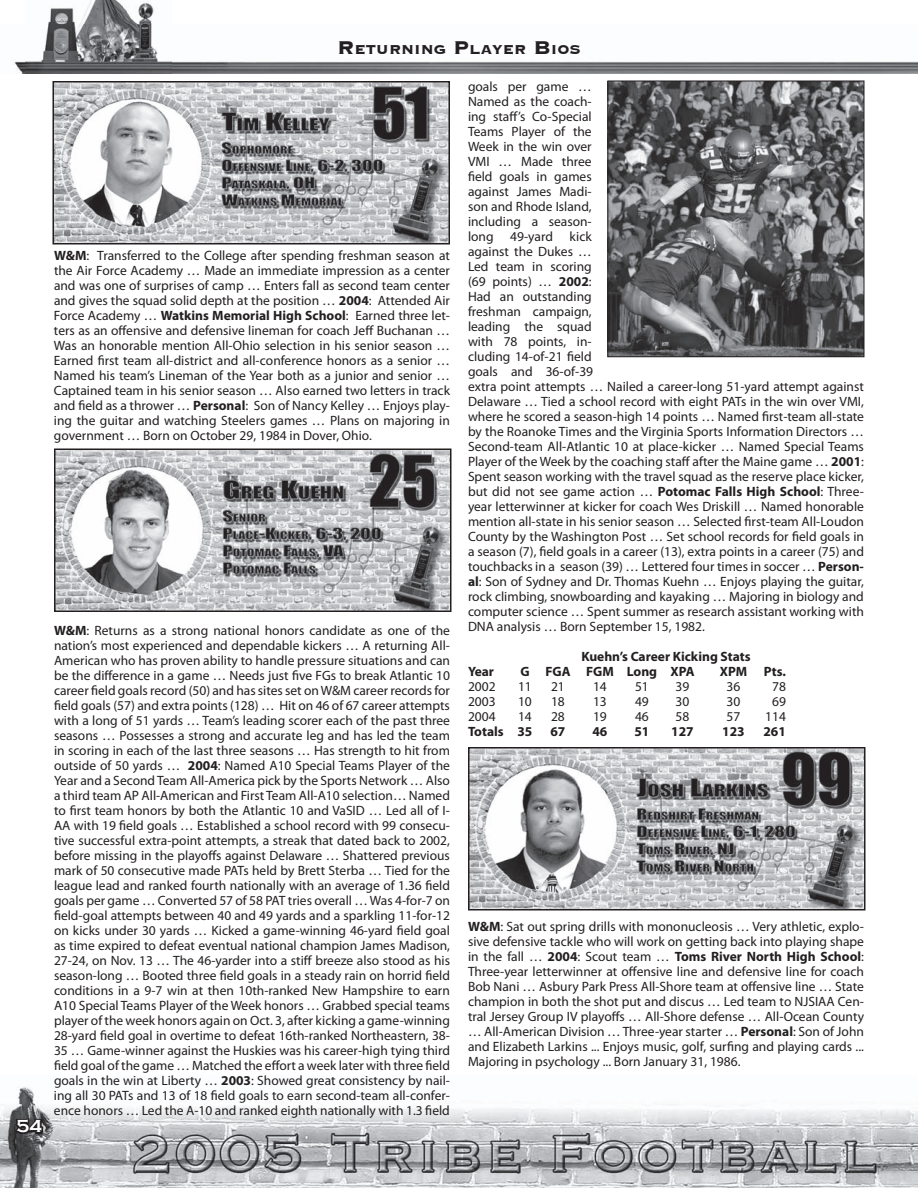
<style>
.page{position:relative;width:918px;height:1188px;background:#fff}
.page>*{position:absolute;margin:0;border:0;box-sizing:border-box;transform-origin:0 0}
.t1{font:700 18px "Copperplate Gothic";color:#fff}
.t2{font:700 16.8px "Copperplate";color:#231f20}
.t3{font:13.5px/15px "Myriad Pro";color:#231f20;text-align:justify}
.t4{font:700 13.5px "Myriad Pro";color:#231f20}
.s1{font-size:24px}
.s2{font-weight:700}
</style>
<div class="page">
<img style="left:0;top:1087px;width:918px;height:101px">
<img style="left:48px;top:0;width:106px;height:24px">
<img style="left:13px;top:24px;width:905px;height:50px">
<svg style="left:13px;top:1115px;width:33px;height:21px"></svg>
<img style="left:57px;top:451px;width:392px;height:158px">
<div style="left:54px;top:448px;width:398px;height:164px;border:2px solid #231f20"></div>
<img style="left:471px;top:750px;width:392px;height:157px">
<div style="left:468px;top:747px;width:398px;height:163px;border:2px solid #231f20"></div>
<img style="left:610px;top:83px;width:252px;height:272px">
<div style="left:608px;top:81px;width:256px;height:276px;border:1px solid #231f20"></div>
<img style="left:55px;top:84px;width:392px;height:157px">
<div style="left:52px;top:81px;width:398px;height:163px;border:2px solid #231f20"></div>
<h1 class="t1" style="left:16px;top:1117px;width:27px">54</h1>
<p class="t2" style="left:337px;top:39px;width:245px"><span class="s1">R</span>ETURNING <span class="s1">P</span>LAYER <span class="s1">B</span>IOS</p>
<p class="t3" style="left:54px;top:248px;width:398px"><span class="s2">W&amp;M</span>: Transferred to the College after spending freshman season at the Air Force Academy … Made an immediate impression as a center and was one of surprises of camp … Enters fall as second team center and gives the squad solid depth at the position … <span class="s2">2004</span>: Attended Air Force Academy … <span class="s2">Watkins Memorial High School</span>: Earned three let&shy;ters as an offensive and defensive lineman for coach Jeff Buchanan … Was an honorable mention All-Ohio selection in his senior season … Earned first team all-district and all-conference honors as a senior … Named his team’s Lineman of the Year both as a junior and senior … Captained team in his senior season … Also earned two letters in track and field as a thrower … <span class="s2">Personal</span>: Son of Nancy Kelley … Enjoys play&shy;ing the guitar and watching Steelers games … Plans on majoring in government … Born on October 29, 1984 in Dover, Ohio.</p>
<p class="t3" style="left:54px;top:623px;width:398px"><span class="s2">W&amp;M</span>: Returns as a strong national honors candidate as one of the nation’s most experienced and dependable kickers … A returning All-American who has proven ability to handle pressure situations and can be the difference in a game … Needs just five FGs to break Atlantic 10 career field goals record (50) and has sites set on W&amp;M career records for field goals (57) and extra points (128) … Hit on 46 of 67 career attempts with a long of 51 yards … Team’s leading scorer each of the past three seasons … Possesses a strong and accurate leg and has led the team in scoring in each of the last three seasons … Has strength to hit from outside of 50 yards … <span class="s2">2004</span>: Named A10 Special Teams Player of the Year and a Second Team All-America pick by the Sports Network … Also a third team AP All-American and First Team All-A10 selection… Named to first team honors by both the Atlantic 10 and VaSID … Led all of I-AA with 19 field goals … Established a school record with 99 consecu&shy;tive successful extra-point attempts, a streak that dated back to 2002, before missing in the playoffs against Delaware … Shattered previous mark of 50 consecutive made PATs held by Brett Sterba … Tied for the league lead and ranked fourth nationally with an average of 1.36 field goals per game … Converted 57 of 58 PAT tries overall … Was 4-for-7 on field-goal attempts between 40 and 49 yards and a sparkling 11-for-12 on kicks under 30 yards … Kicked a game-winning 46-yard field goal as time expired to defeat eventual national champion James Madison, 27-24, on Nov. 13 … The 46-yarder into a stiff breeze also stood as his season-long … Booted three field goals in a steady rain on horrid field conditions in a 9-7 win at then 10th-ranked New Hampshire to earn A10 Special Teams Player of the Week honors … Grabbed special teams player of the week honors again on Oct. 3, after kicking a game-winning 28-yard field goal in overtime to defeat 16th-ranked Northeastern, 38- 35 … Game-winner against the Huskies was his career-high tying third field goal of the game … Matched the effort a week later with three field goals in the win at Liberty … <span class="s2">2003</span>: Showed great consistency by nail&shy;ing all 30 PATs and 13 of 18 field goals to earn second-team all-confer&shy;ence honors … Led the A-10 and ranked eighth nationally with 1.3 field</p>
<p class="t3" style="left:468px;top:79px;width:398px;text-align:left">goals per game …<br>Named as the coach-<br>ing staff’s Co-Special<br>Teams Player of the<br>Week in the win over<br>VMI … Made three<br>field goals in games<br>against James Madi-<br>son and Rhode Island,<br>including a season-<br>long 49-yard kick<br>against the Dukes …<br>Led team in scoring<br>(69 points) … <span class="s2">2002</span>:<br>Had an outstanding<br>freshman campaign,<br>leading the squad<br>with 78 points, in-<br>cluding 14-of-21 field<br>goals and 36-of-39<br>extra point attempts … Nailed a career-long 51-yard attempt against Delaware … Tied a school record with eight PATs in the win over VMI, where he scored a season-high 14 points … Named first-team all-state by the Roanoke Times and the Virginia Sports Information Directors … Second-team All-Atlantic 10 at place-kicker … Named Special Teams Player of the Week by the coaching staff after the Maine game … <span class="s2">2001</span>:<br>Spent season working with the travel squad as the reserve place kicker, but did not see game action … <span class="s2">Potomac Falls High School</span>: Three&shy;year letterwinner at kicker for coach Wes Driskill … Named honorable mention all-state in his senior season … Selected first-team All-Loudon County by the Washington Post … Set school records for field goals in a season (7), field goals in a career (13), extra points in a career (75) and touchbacks in a season (39) … Lettered four times in soccer … <span class="s2">Person&shy;al</span>: Son of Sydney and Dr. Thomas Kuehn … Enjoys playing the guitar, rock climbing, snowboarding and kayaking … Majoring in biology and computer science … Spent summer as research assistant working with DNA analysis … Born September 15, 1982.</p>
<p class="t4" style="left:581px;top:649px;width:171px">Kuehn’s Career Kicking Stats</p>
<p class="t4" style="left:468px;top:664px;width:28px">Year</p>
<p class="t4" style="left:520px;top:664px;width:176px">G FGA FGM Long XPA</p>
<p class="t4" style="left:720px;top:664px;width:68px">XPM Pts.</p>
<p class="t3" style="left:468px;top:679px;width:29px">2002</p>
<p class="t3" style="left:518px;top:679px;width:15px">11</p>
<p class="t3" style="left:551px;top:679px;width:15px">21</p>
<p class="t3" style="left:593px;top:679px;width:15px">14</p>
<p class="t3" style="left:635px;top:679px;width:15px">51</p>
<p class="t3" style="left:676px;top:679px;width:15px">39</p>
<p class="t3" style="left:727px;top:679px;width:15px">36</p>
<p class="t3" style="left:772px;top:679px;width:15px">78</p>
<p class="t3" style="left:468px;top:694px;width:29px">2003</p>
<p class="t3" style="left:518px;top:694px;width:15px">10</p>
<p class="t3" style="left:551px;top:694px;width:15px">18</p>
<p class="t3" style="left:593px;top:694px;width:15px">13</p>
<p class="t3" style="left:635px;top:694px;width:15px">49</p>
<p class="t3" style="left:676px;top:694px;width:15px">30</p>
<p class="t3" style="left:727px;top:694px;width:15px">30</p>
<p class="t3" style="left:772px;top:694px;width:15px">69</p>
<p class="t3" style="left:468px;top:709px;width:29px">2004</p>
<p class="t3" style="left:518px;top:709px;width:15px">14</p>
<p class="t3" style="left:551px;top:709px;width:15px">28</p>
<p class="t3" style="left:593px;top:709px;width:15px">19</p>
<p class="t3" style="left:635px;top:709px;width:15px">46</p>
<p class="t3" style="left:676px;top:709px;width:15px">58</p>
<p class="t3" style="left:727px;top:709px;width:15px">57</p>
<p class="t3" style="left:765px;top:709px;width:22px">114</p>
<p class="t4" style="left:468px;top:724px;width:66px">Totals 35</p>
<p class="t4" style="left:551px;top:724px;width:16px">67</p>
<p class="t4" style="left:592px;top:724px;width:16px">46</p>
<p class="t4" style="left:634px;top:724px;width:16px">51</p>
<p class="t4" style="left:671px;top:724px;width:24px">127</p>
<p class="t4" style="left:722px;top:724px;width:24px">123</p>
<p class="t4" style="left:764px;top:724px;width:24px">261</p>
<p class="t3" style="left:468px;top:919px;width:398px"><span class="s2">W&amp;M</span>: Sat out spring drills with mononucleosis … Very athletic, explo&shy;sive defensive tackle who will work on getting back into playing shape in the fall … <span class="s2">2004</span>: Scout team … <span class="s2">Toms River North High School</span>:<br>Three-year letterwinner at offensive line and defensive line for coach Bob Nani … Asbury Park Press All-Shore team at offensive line … State champion in both the shot put and discus … Led team to NJSIAA Cen&shy;tral Jersey Group IV playoffs … All-Shore defense … All-Ocean County … All-American Division … Three-year starter … <span class="s2">Personal</span>: Son of John and Elizabeth Larkins ... Enjoys music, golf, surfing and playing cards ...<br>Majoring in psychology ... Born January 31, 1986.</p>
</div>
